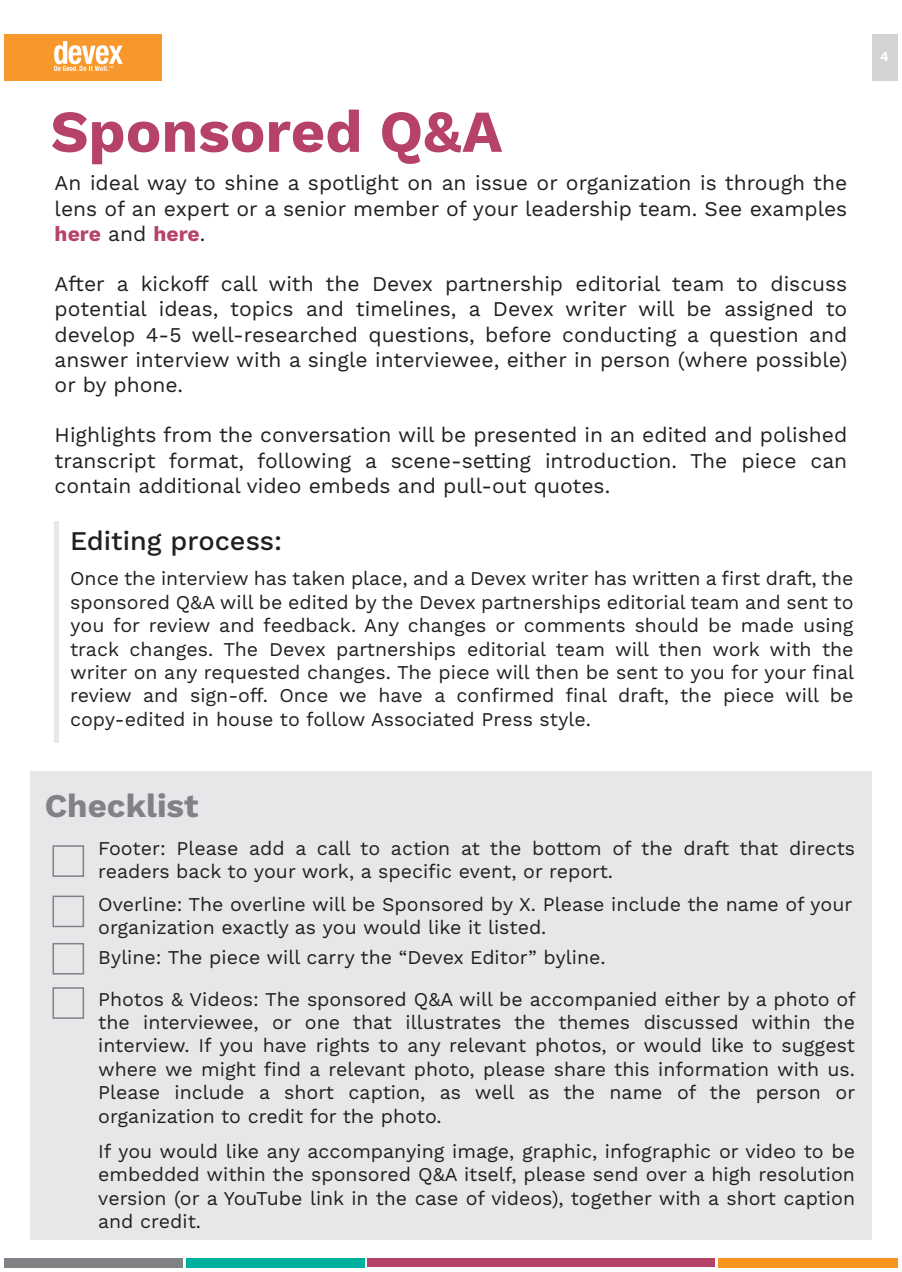
<style>
.page{position:relative;width:902px;height:1272px;background:#fff}
.page>*{position:absolute;margin:0;border:0;box-sizing:border-box;transform-origin:0 0}
.t1{font:700 59.4px "Work Sans";color:#b64367}
.t2{font:700 33px "Work Sans";color:#808285}
.t3{font:500 27px "Work Sans";color:#231f20}
.t4{font:21px/25.2px "Work Sans";color:#231f20;text-align:justify}
.t5{font:19.5px/23.4px "Work Sans";color:#231f20;text-align:justify}
.t6{font:700 13.5px "Work Sans";color:#fff}
.s1{font-weight:700;color:#b64367}
</style>
<div class="page">
<div style="left:871px;top:34px;width:26px;height:47px;background:#d1d3d4"></div>
<div style="left:4px;top:1258px;width:179px;height:9px;background:#808285"></div>
<div style="left:186px;top:1258px;width:179px;height:9px;background:#00b09f"></div>
<div style="left:718px;top:1258px;width:179px;height:9px;background:#f7941d"></div>
<div style="left:368px;top:1258px;width:347px;height:9px;background:#b64367"></div>
<hr style="left:54px;top:522px;width:4px;height:221px;background:#e6e7e8">
<div style="left:30px;top:771px;width:842px;height:469px;background:#e6e7e8"></div>
<div style="left:53px;top:845px;width:31px;height:32px;border:2px solid #808285"></div>
<div style="left:53px;top:895px;width:31px;height:32px;border:2px solid #808285"></div>
<div style="left:53px;top:943px;width:31px;height:31px;border:2px solid #808285"></div>
<div style="left:53px;top:987px;width:31px;height:32px;border:2px solid #808285"></div>
<div style="left:4px;top:34px;width:158px;height:47px;background:#f8982c"></div>
<img style="left:54px;top:42px;width:68px;height:28px">
<h1 class="t1" style="left:50px;top:97px;width:454px">Sponsored Q&amp;A</h1>
<p class="t4" style="left:55px;top:172px;width:794px">An ideal way to shine a spotlight on an issue or organization is through the lens of an expert or a senior member of your leadership team. See examples <span class="s1">here</span> and <span class="s1">here</span>.</p>
<p class="t4" style="left:55px;top:272px;width:794px">After a kickoff call with the Devex partnership editorial team to discuss potential ideas, topics and timelines, a Devex writer will be assigned to develop 4-5 well-researched questions, before conducting a question and answer interview with a single interviewee, either in person (where possible) or by phone.</p>
<p class="t4" style="left:55px;top:424px;width:794px">Highlights from the conversation will be presented in an edited and polished transcript format, following a scene-setting introduction. The piece can contain additional video embeds and pull-out quotes.</p>
<h3 class="t3" style="left:70px;top:525px;width:214px">Editing process:</h3>
<p class="t5" style="left:70px;top:568px;width:786px">Once the interview has taken place, and a Devex writer has written a first draft, the sponsored Q&amp;A will be edited by the Devex partnerships editorial team and sent to you for review and feedback. Any changes or comments should be made using track changes. The Devex partnerships editorial team will then work with the writer on any requested changes. The piece will then be sent to you for your final review and sign-off. Once we have a confirmed final draft, the piece will be copy-edited in house to follow Associated Press style.</p>
<p class="t6" style="left:880px;top:48px;width:10px">4</p>
<h2 class="t2" style="left:45px;top:786px;width:155px">Checklist</h2>
<p class="t5" style="left:98px;top:837px;width:758px">Footer: Please add a call to action at the bottom of the draft that directs readers back to your work, a specific event, or report.</p>
<p class="t5" style="left:98px;top:893px;width:756px">Overline: The overline will be Sponsored by X. Please include the name of your organization exactly as you would like it listed.</p>
<p class="t5" style="left:98px;top:938px;width:759px;line-height:41.4px">Byline: The piece will carry the “Devex Editor” byline.<br>Photos &amp; Videos: The sponsored Q&amp;A will be accompanied either by a photo of</p>
<p class="t5" style="left:98px;top:1011px;width:759px">the interviewee, or one that illustrates the themes discussed within the interview. If you have rights to any relevant photos, or would like to suggest where we might find a relevant photo, please share this information with us.<br>Please include a short caption, as well as the name of the person or organization to credit for the photo.</p>
<p class="t5" style="left:98px;top:1140px;width:758px">If you would like any accompanying image, graphic, infographic or video to be embedded within the sponsored Q&amp;A itself, please send over a high resolution version (or a YouTube link in the case of videos), together with a short caption and credit.</p>
</div>
